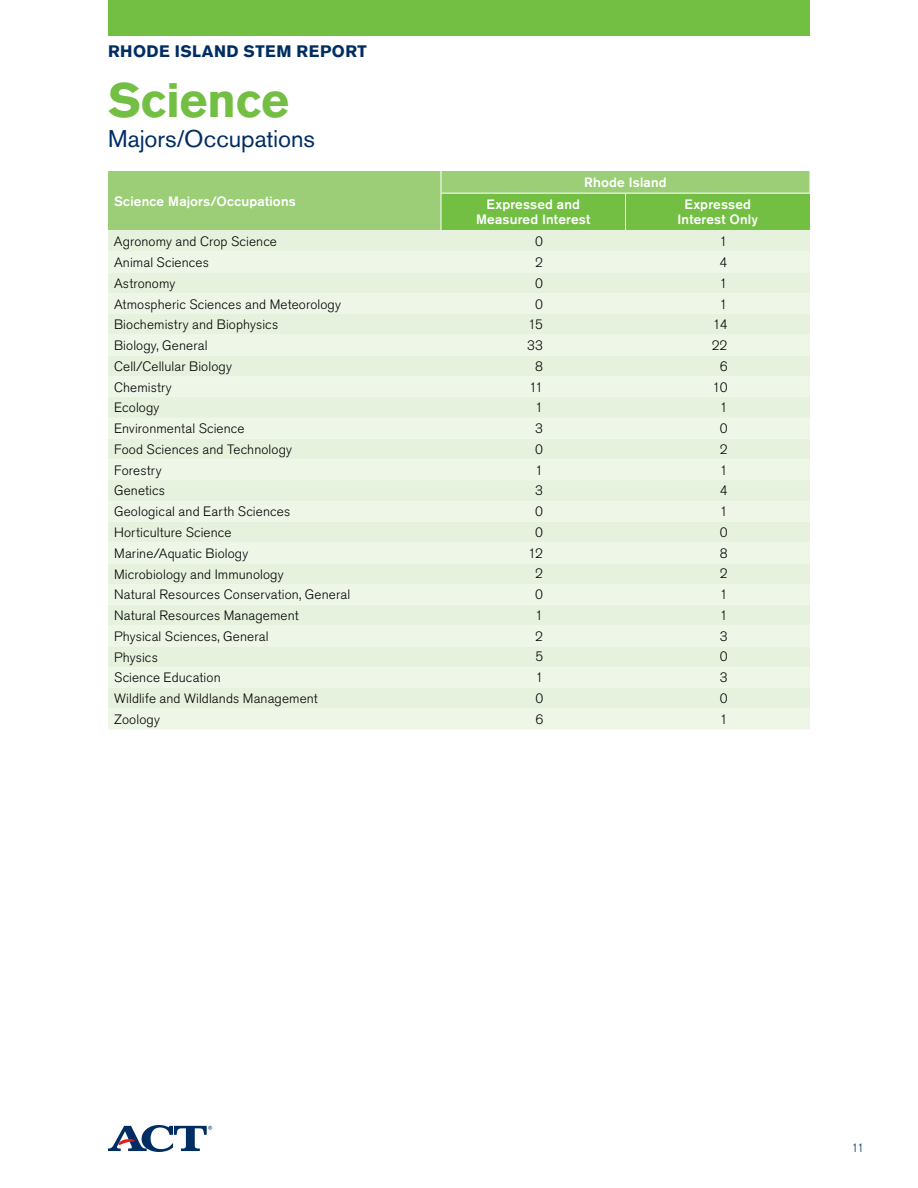
<style>
.page{position:relative;width:918px;height:1188px;background:#fff}
.page>*{position:absolute;margin:0;border:0;box-sizing:border-box;transform-origin:0 0}
.t1{font:700 48px "Akzidenz Grotesk Std";letter-spacing:-.01em;color:#72bf44}
.t2{font:24px "Akzidenz Grotesk Std";letter-spacing:-.005em;color:#002d62}
.t3{font:700 16.5px "Akzidenz Grotesk Std";letter-spacing:.03em;color:#002d62}
.t4{font:300 13.5px "Akzidenz Grotesk Std";letter-spacing:.01em;color:#000}
.t5{font:500 13.5px/15px "Akzidenz Grotesk Std";letter-spacing:.01em;color:#fff;text-align:center}
.t6{font:300 12px "Akzidenz Grotesk Std";color:#002d62}
</style>
<div class="page">
<svg style="left:108px;top:1125px;width:104px;height:27px"></svg>
<div style="left:108px;top:0;width:702px;height:36px;background:#72bf44"></div>
<div style="left:108px;top:230px;width:702px;height:22px;background:#e7f2de"></div>
<svg style="left:108px;top:252px;width:702px;height:477px;background:#eaf4e3"></svg>
<svg style="left:108px;top:171px;width:702px;height:59px;background:#8fc968"></svg>
<hr style="left:441px;top:194px;width:1px;height:36px;background:#fff">
<p class="t3" style="left:108px;top:42px;width:249px">RHODE ISLAND STEM REPORT</p>
<h1 class="t1" style="left:108px;top:73px;width:183px">SCIENCE</h1>
<h2 class="t2" style="left:108px;top:124px;width:208px">Majors/Occupations</h2>
<p class="t5" style="left:114px;top:193px;width:183px">Science Majors/Occupations</p>
<p class="t5" style="left:584px;top:175px;width:84px">Rhode Island</p>
<p class="t5" style="left:476px;top:197px;width:116px">Expressed and<br>Measured Interest</p>
<p class="t5" style="left:678px;top:197px;width:82px">Expressed<br>Interest Only</p>
<p class="t4" style="left:114px;top:234px;width:165px">Agronomy and Crop Science</p>
<p class="t4" style="left:535px;top:233px;width:9px">0</p>
<p class="t4" style="left:720px;top:233px;width:9px">1</p>
<p class="t4" style="left:114px;top:255px;width:96px">Animal Sciences</p>
<p class="t4" style="left:535px;top:255px;width:9px">2</p>
<p class="t4" style="left:720px;top:255px;width:9px">4</p>
<p class="t4" style="left:114px;top:276px;width:63px">Astronomy</p>
<p class="t4" style="left:535px;top:276px;width:9px">0</p>
<p class="t4" style="left:720px;top:276px;width:9px">1</p>
<p class="t4" style="left:114px;top:296px;width:228px">Atmospheric Sciences and Meteorology</p>
<p class="t4" style="left:535px;top:296px;width:9px">0</p>
<p class="t4" style="left:720px;top:296px;width:9px">1</p>
<p class="t4" style="left:114px;top:317px;width:166px">Biochemistry and Biophysics</p>
<p class="t4" style="left:528px;top:317px;width:16px">15</p>
<p class="t4" style="left:713px;top:317px;width:16px">14</p>
<p class="t4" style="left:114px;top:338px;width:95px">Biology, General</p>
<p class="t4" style="left:527px;top:338px;width:17px">33</p>
<p class="t4" style="left:712px;top:338px;width:17px">22</p>
<p class="t4" style="left:114px;top:359px;width:119px">Cell/Cellular Biology</p>
<p class="t4" style="left:535px;top:359px;width:9px">8</p>
<p class="t4" style="left:720px;top:359px;width:9px">6</p>
<p class="t4" style="left:114px;top:379px;width:59px">Chemistry</p>
<p class="t4" style="left:529px;top:379px;width:16px">11</p>
<p class="t4" style="left:713px;top:379px;width:17px">10</p>
<p class="t4" style="left:114px;top:400px;width:47px">Ecology</p>
<p class="t4" style="left:535px;top:400px;width:9px">1</p>
<p class="t4" style="left:720px;top:400px;width:9px">1</p>
<p class="t4" style="left:114px;top:421px;width:132px">Environmental Science</p>
<p class="t4" style="left:535px;top:421px;width:9px">3</p>
<p class="t4" style="left:720px;top:421px;width:9px">0</p>
<p class="t4" style="left:114px;top:442px;width:180px">Food Sciences and Technology</p>
<p class="t4" style="left:535px;top:442px;width:9px">0</p>
<p class="t4" style="left:720px;top:442px;width:9px">2</p>
<p class="t4" style="left:114px;top:462px;width:49px">Forestry</p>
<p class="t4" style="left:535px;top:462px;width:9px">1</p>
<p class="t4" style="left:720px;top:462px;width:9px">1</p>
<p class="t4" style="left:114px;top:483px;width:52px">Genetics</p>
<p class="t4" style="left:535px;top:483px;width:9px">3</p>
<p class="t4" style="left:720px;top:483px;width:9px">4</p>
<p class="t4" style="left:114px;top:504px;width:178px">Geological and Earth Sciences</p>
<p class="t4" style="left:535px;top:504px;width:9px">0</p>
<p class="t4" style="left:720px;top:504px;width:9px">1</p>
<p class="t4" style="left:114px;top:525px;width:119px">H orticulture Science</p>
<p class="t4" style="left:535px;top:525px;width:9px">0</p>
<p class="t4" style="left:720px;top:525px;width:9px">0</p>
<p class="t4" style="left:114px;top:546px;width:136px">Marine/Aquatic Biology</p>
<p class="t4" style="left:528px;top:545px;width:16px">12</p>
<p class="t4" style="left:720px;top:545px;width:9px">8</p>
<p class="t4" style="left:114px;top:566px;width:171px">Microbiology and I mmunology</p>
<p class="t4" style="left:535px;top:566px;width:9px">2</p>
<p class="t4" style="left:720px;top:566px;width:9px">2</p>
<p class="t4" style="left:114px;top:587px;width:238px">N atural Resources Conservation, General</p>
<p class="t4" style="left:535px;top:587px;width:9px">0</p>
<p class="t4" style="left:720px;top:587px;width:9px">1</p>
<p class="t4" style="left:114px;top:608px;width:186px">N atural Resources Management</p>
<p class="t4" style="left:535px;top:608px;width:9px">1</p>
<p class="t4" style="left:720px;top:608px;width:9px">1</p>
<p class="t4" style="left:114px;top:629px;width:156px">Physical Sciences, General</p>
<p class="t4" style="left:535px;top:628px;width:9px">2</p>
<p class="t4" style="left:720px;top:628px;width:9px">3</p>
<p class="t4" style="left:114px;top:649px;width:45px">Physics</p>
<p class="t4" style="left:535px;top:649px;width:9px">5</p>
<p class="t4" style="left:720px;top:649px;width:9px">0</p>
<p class="t4" style="left:114px;top:670px;width:108px">Science Education</p>
<p class="t4" style="left:535px;top:670px;width:9px">1</p>
<p class="t4" style="left:720px;top:670px;width:9px">3</p>
<p class="t4" style="left:114px;top:691px;width:205px">Wildlife and Wildlands Management</p>
<p class="t4" style="left:535px;top:691px;width:9px">0</p>
<p class="t4" style="left:720px;top:691px;width:9px">0</p>
<p class="t4" style="left:114px;top:712px;width:47px">Zoology</p>
<p class="t4" style="left:535px;top:712px;width:9px">6</p>
<p class="t4" style="left:720px;top:712px;width:9px">1</p>
<p class="t6" style="left:852px;top:1141px;width:14px">11</p>
</div>
